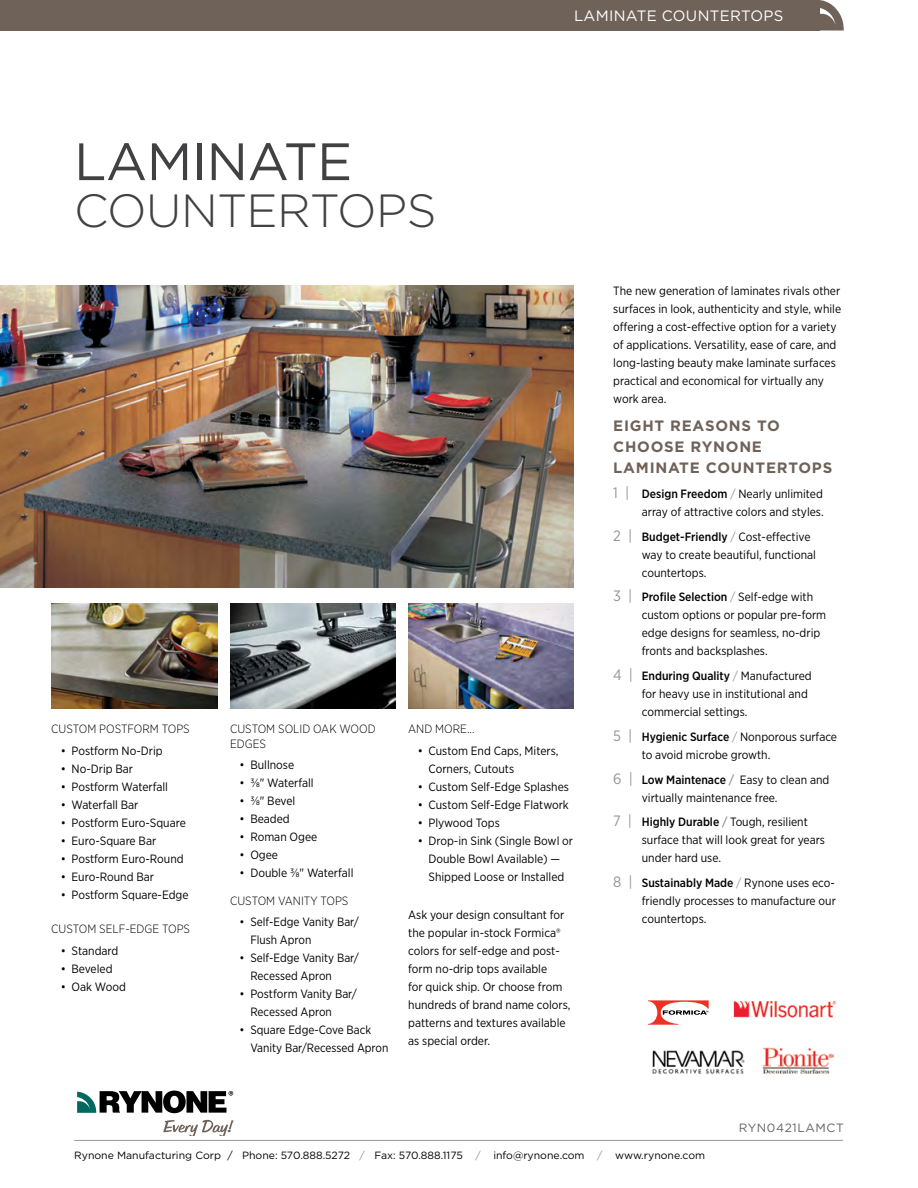
<style>
.page{position:relative;width:918px;height:1188px;background:#fff}
.page>*{position:absolute;margin:0;border:0;box-sizing:border-box;transform-origin:0 0}
.t1{font:52.5px "Gotham";letter-spacing:-.01em;color:#414042}
.t2{font:300 46.5px "Gotham";letter-spacing:-.01em;color:#414042}
.t3{font:700 15px/21px "Gotham";letter-spacing:.05em;color:#6f6259}
.t4{font:15px "Gotham";letter-spacing:.02em;color:#fff}
.t5{font:12px/18px "Gotham Narrow";color:#000}
.t6{font:300 12px/14.4px "Gotham Narrow";color:#000}
.t7{font:12px "Gotham";letter-spacing:.05em;color:#636466}
.t8{font:10.5px "Gotham";color:#000}
.s1{font-size:15px;color:#939598}
.s2{font-weight:500}
.s3{color:#939598}
.s4{font-weight:500;color:#939598}
</style>
<div class="page">
<img style="left:408px;top:603px;width:166px;height:106px">
<img style="left:230px;top:603px;width:166px;height:105px">
<img style="left:0;top:286px;width:574px;height:301px">
<img style="left:51px;top:603px;width:167px;height:105px">
<img style="left:733px;top:1001px;width:104px;height:17px">
<svg style="left:648px;top:1000px;width:61px;height:25px"></svg>
<img style="left:652px;top:1050px;width:93px;height:24px">
<img style="left:763px;top:1048px;width:71px;height:25px">
<hr style="left:74px;top:1140px;width:769px;height:1px;background:#97989a">
<svg style="left:77px;top:1091px;width:156px;height:22px"></svg>
<svg style="left:163px;top:1120px;width:71px;height:16px"></svg>
<div style="left:0;top:0;width:819px;height:31px;background:#6f6259"></div>
<svg style="left:819px;top:0;width:25px;height:31px"></svg>
<h1 class="t1" style="left:74px;top:128px;width:280px">LAMINATE</h1>
<h2 class="t2" style="left:74px;top:181px;width:364px">COUNTERTOPS</h2>
<p class="t4" style="left:574px;top:6px;width:211px">LAMINATE COUNTERTOPS</p>
<p class="t6" style="left:51px;top:721px;width:140px">CUSTOM POSTFORM TOPS</p>
<p class="t5" style="left:61px;top:741px;width:103px">• Postform No-Drip</p>
<p class="t5" style="left:61px;top:759px;width:74px">• No-Drip Bar</p>
<p class="t5" style="left:61px;top:777px;width:109px">• Postform Waterfall</p>
<p class="t5" style="left:61px;top:795px;width:79px">• Waterfall Bar</p>
<p class="t5" style="left:61px;top:813px;width:127px">• Postform Euro-Square</p>
<p class="t5" style="left:61px;top:831px;width:97px">• Euro-Square Bar</p>
<p class="t5" style="left:61px;top:849px;width:124px">• Postform Euro-Round</p>
<p class="t5" style="left:61px;top:867px;width:95px">• Euro-Round Bar</p>
<p class="t5" style="left:61px;top:885px;width:129px">• Postform Square-Edge</p>
<p class="t6" style="left:51px;top:922px;width:140px">CUSTOM SELF-EDGE TOPS</p>
<p class="t5" style="left:61px;top:941px;width:59px">• Standard</p>
<p class="t5" style="left:61px;top:959px;width:53px">• Beveled</p>
<p class="t5" style="left:61px;top:977px;width:67px">• Oak Wood</p>
<p class="t6" style="left:230px;top:721px;width:147px">CUSTOM SOLID OAK WOOD<br>EDGES</p>
<p class="t5" style="left:240px;top:756px;width:56px">• Bullnose</p>
<p class="t5" style="left:240px;top:774px;width:76px">• 3/8" Waterfall</p>
<p class="t5" style="left:240px;top:792px;width:57px">• 3/8" Bevel</p>
<p class="t5" style="left:240px;top:810px;width:52px">• Beaded</p>
<p class="t5" style="left:240px;top:828px;width:79px">• Roman Ogee</p>
<p class="t5" style="left:240px;top:846px;width:40px">• Ogee</p>
<p class="t5" style="left:240px;top:864px;width:115px">• Double 3/8" Waterfall</p>
<p class="t6" style="left:230px;top:893px;width:120px">CUSTOM VANITY TOPS</p>
<p class="t5" style="left:250px;top:913px;width:110px;text-indent:-11px">• Self-Edge Vanity Bar/<br>Flush Apron</p>
<p class="t5" style="left:250px;top:949px;width:110px;text-indent:-11px">• Self-Edge Vanity Bar/<br>Recessed Apron</p>
<p class="t5" style="left:250px;top:985px;width:108px;text-indent:-11px">• Postform Vanity Bar/<br>Recessed Apron</p>
<p class="t5" style="left:250px;top:1021px;width:140px;text-indent:-11px">• Square Edge-Cove Back<br>Vanity Bar/Recessed Apron</p>
<p class="t6" style="left:408px;top:721px;width:68px">AND MORE...</p>
<p class="t5" style="left:428px;top:741px;width:132px;text-indent:-11px">• Custom End Caps, Miters,<br>Corners, Cutouts</p>
<p class="t5" style="left:418px;top:777px;width:153px">• Custom Self-Edge Splashes</p>
<p class="t5" style="left:418px;top:795px;width:153px">• Custom Self-Edge Flatwork</p>
<p class="t5" style="left:418px;top:813px;width:84px">• Plywood Tops</p>
<p class="t5" style="left:418px;top:831px;width:157px;text-align:center">• Drop-in Sink (Single Bowl or<br>Double Bowl Available) —<br>Shipped Loose or Installed</p>
<p class="t5" style="left:408px;top:905px;width:164px">Ask your design consultant for the popular in-stock Formica® colors for self-edge and post&shy;form no-drip tops available<br>for quick ship. Or choose from hundreds of brand name colors, patterns and textures available as special order.</p>
<p class="t5" style="left:613px;top:282px;width:229px">The new generation of laminates rivals other surfaces in look, authenticity and style, while offering a cost-effective option for a variety of applications. Versatility, ease of care, and long-lasting beauty make laminate surfaces practical and economical for virtually any work area.</p>
<p class="t3" style="left:613px;top:415px;width:221px">EIGHT REASONS TO<br>CHOOSE RYNONE<br>LAMINATE COUNTERTOPS</p>
<p class="t5" style="left:613px;top:484px;width:212px;text-align:right"><span class="s1">1 |</span> <span class="s2">Design Freedom</span> <span class="s3">/</span> Nearly unlimited array of attractive colors and styles.</p>
<p class="t5" style="left:642px;top:527px;width:176px;text-indent:-28px"><span class="s1">2 |</span> <span class="s2">Budget-Friendly</span> <span class="s3">/</span> Cost-effective way to create beautiful, functional countertops.</p>
<p class="t5" style="left:642px;top:588px;width:186px;text-indent:-28px"><span class="s1">3 |</span> <span class="s2">Profile Selection</span> <span class="s3">/</span> Self-edge with custom options or popular pre-form edge designs for seamless, no-drip fronts and backsplashes.</p>
<p class="t5" style="left:642px;top:667px;width:172px;text-indent:-28px"><span class="s1">4 |</span> <span class="s2">Enduring Quality</span> <span class="s3">/</span> Manufactured for heavy use in institutional and commercial settings.</p>
<p class="t5" style="left:642px;top:727px;width:197px;text-indent:-28px"><span class="s1">5 |</span> <span class="s2">Hygienic Surface</span> <span class="s3">/</span> Nonporous surface to avoid microbe growth.</p>
<p class="t5" style="left:642px;top:770px;width:189px;text-indent:-28px"><span class="s1">6 |</span> <span class="s2">Low Maintenace</span> <span class="s4">/</span> Easy to clean and virtually maintenance free.</p>
<p class="t5" style="left:642px;top:813px;width:185px;text-indent:-28px"><span class="s1">7 |</span> <span class="s2">Highly Durable</span> <span class="s4">/</span> Tough, resilient surface that will look great for years under hard use.</p>
<p class="t5" style="left:642px;top:874px;width:196px;text-align:justify;text-indent:-28px"><span class="s1">8 |</span> <span class="s2">Sustainably Made</span> <span class="s3">/</span> Rynone uses eco&shy;friendly processes to manufacture our countertops.</p>
<p class="t7" style="left:739px;top:1120px;width:107px">RYN0421LAMCT</p>
<p class="t8" style="left:74px;top:1148px;width:632px">Rynone Manufacturing Corp / Phone: 570.888.5272 <span class="s3">/</span> Fax: 570.888.1175 <span class="s3">/</span> info@rynone.com <span class="s3">/</span> www.rynone.com</p>
</div>
